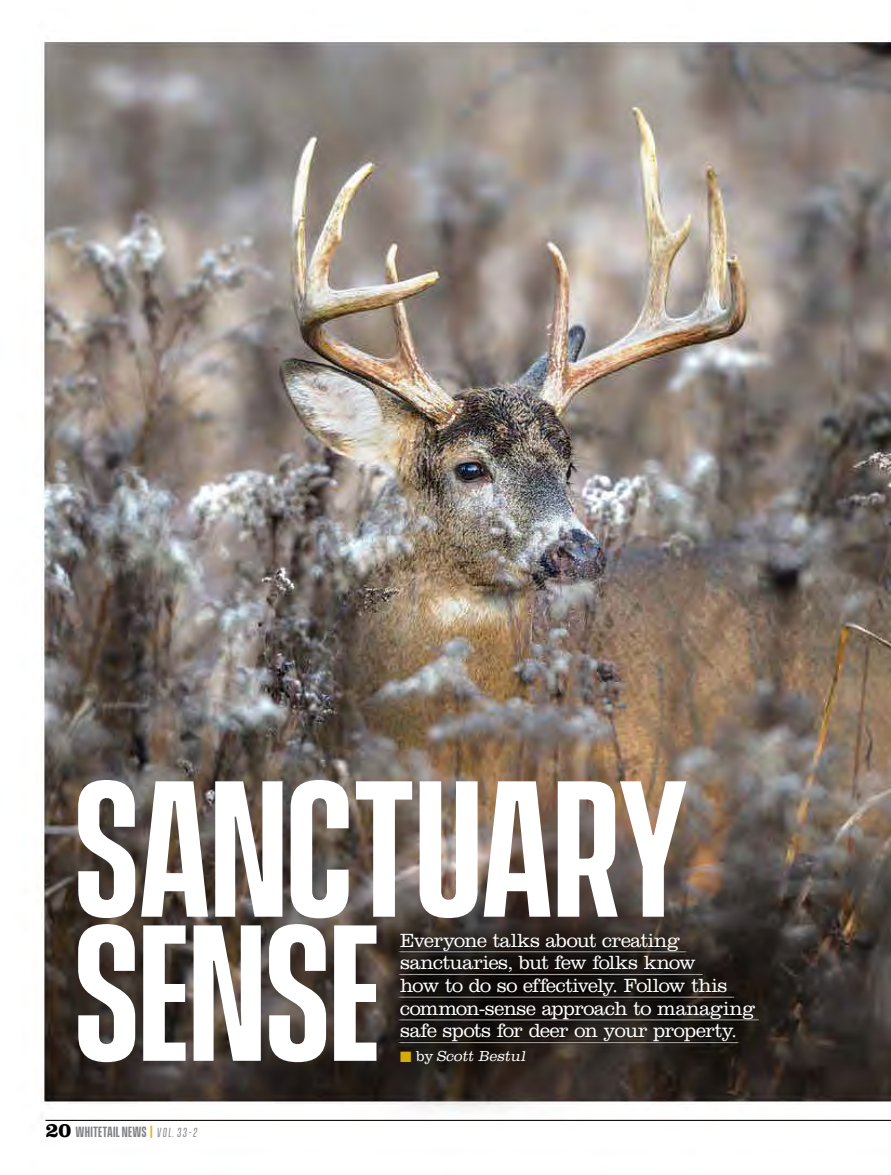
<style>
.page{position:relative;width:891px;height:1175px;background:#fff}
.page>*{position:absolute;margin:0;border:0;box-sizing:border-box;transform-origin:0 0}
.t1{font:600 176.55px/144px "Vanguard CF";letter-spacing:-.015em;color:#fff}
.t2{font:300 19.8px/22.6px "Clarendon LT Std";letter-spacing:-.025em;color:#fff}
.t3{font:italic 300 15px "Clarendon LT Std";color:#fff}
.t4{font:600 13.5px "Vanguard CF";letter-spacing:.015em;color:#808285}
.s1{color:#d5aa09}
.s2{font-style:normal}
.s3{font-family:"Clarendon LT Std";font-weight:700;font-size:21px;color:#000}
.s4{color:#e3b423}
.s5{font-weight:400;font-size:12px}
</style>
<div class="page">
<img style="left:41px;top:42px;width:850px;height:1081px">
<h1 class="t1" style="left:72px;top:782px;width:619px">SANCTUARY<br>SENSE</h1>
<p class="t2" style="left:400px;top:928px;width:357px">Everyone talks about creating sanctuaries, but few folks know<br>how to do so effectively. Follow this common-sense approach to managing safe spots for deer on your property.</p>
<p class="t3" style="left:400px;top:1047px;width:130px"><span class="s1">■</span> <span class="s2">b y</span> Scott Bestul</p>
<p class="t4" style="left:46px;top:1123px;width:154px"><span class="s3">20</span> WHITETAIL NEWS <span class="s4">|</span> <span class="s5">Vol. 33-2</span></p>
</div>
